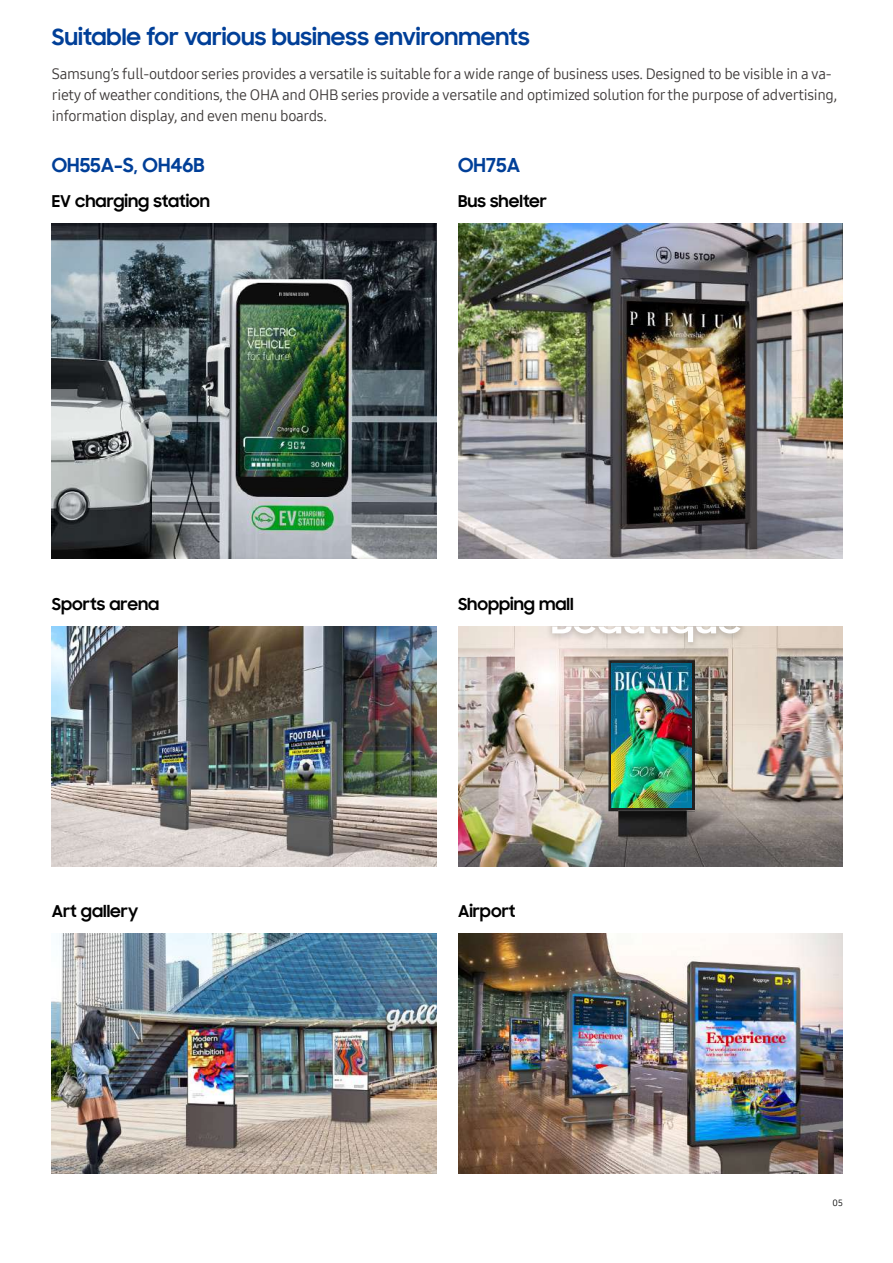
<style>
.page{position:relative;width:893px;height:1263px;background:#fff}
.page>*{position:absolute;margin:0;border:0;box-sizing:border-box;transform-origin:0 0}
.t1{font:700 22.5px "Samsung Sharp Sans";color:#003f98}
.t2{font:700 19.5px "Samsung Sharp Sans";color:#003f98}
.t3{font:700 16.5px "Samsung Sharp Sans";color:#000}
.t4{font:15px/21px "Samsung One 400";letter-spacing:-.02em;color:#3e3a39}
.t5{font:9px "Samsung One 400";color:#000}
</style>
<div class="page">
<img style="left:52px;top:224px;width:385px;height:335px">
<img style="left:52px;top:626px;width:385px;height:240px">
<img style="left:52px;top:934px;width:385px;height:239px">
<img style="left:458px;top:224px;width:385px;height:335px">
<img style="left:458px;top:626px;width:385px;height:240px">
<img style="left:458px;top:657px;width:385px;height:128px">
<img style="left:552px;top:626px;width:188px;height:16px">
<img style="left:618px;top:810px;width:79px;height:1px">
<img style="left:612px;top:663px;width:80px;height:145px">
<img style="left:458px;top:934px;width:385px;height:239px">
<h1 class="t1" style="left:52px;top:20px;width:479px">Suitable for various business environments</h1>
<p class="t4" style="left:52px;top:63px;width:787px">Samsung’s full-outdoor series provides a versatile is suitable for a wide range of business uses. Designed to be visible in a va&shy;riety of weather conditions, the OHA and OHB series provide a versatile and optimized solution for the purpose of advertising, information display, and even menu boards.</p>
<h2 class="t2" style="left:52px;top:151px;width:154px">OH55A-S, OH46B</h2>
<h2 class="t2" style="left:458px;top:151px;width:64px">OH75A</h2>
<p class="t3" style="left:52px;top:188px;width:160px">EV charging station</p>
<p class="t3" style="left:458px;top:188px;width:90px">Bus shelter</p>
<p class="t3" style="left:52px;top:591px;width:109px">Sports arena</p>
<p class="t3" style="left:458px;top:591px;width:117px">Shopping mall</p>
<p class="t3" style="left:52px;top:899px;width:88px">Art gallery</p>
<p class="t3" style="left:458px;top:899px;width:59px">Airport</p>
<p class="t5" style="left:833px;top:1197px;width:12px">05</p>
</div>
